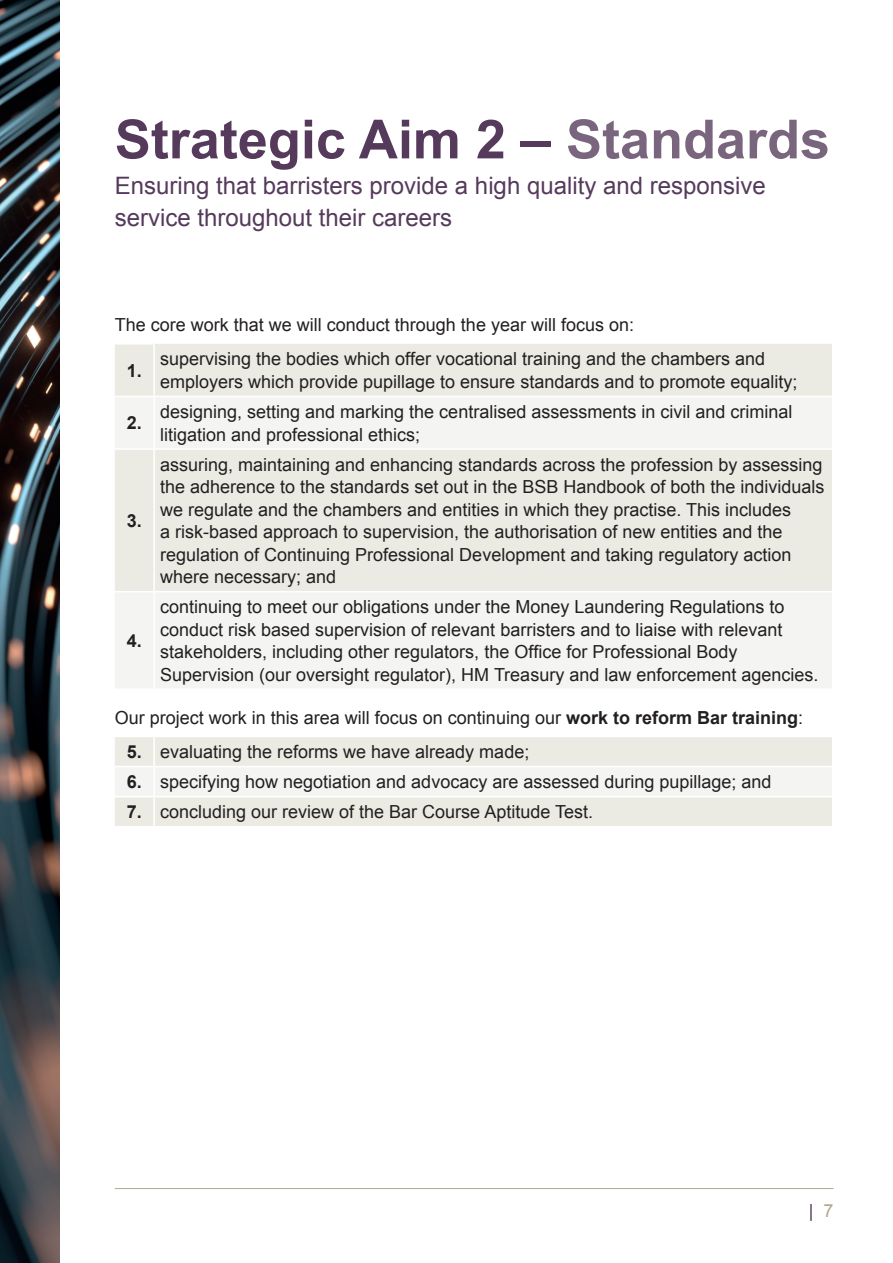
<style>
.page{position:relative;width:893px;height:1263px;background:#fff}
.page>*{position:absolute;margin:0;border:0;box-sizing:border-box;transform-origin:0 0}
.t1{font:700 54px "Arial";color:#553a5c}
.t2{font:24px/31.5px "Arial";color:#553a5c}
.t3{font:18px/22.5px "Arial";color:#231f20}
.t4{font:700 18px "Arial";color:#231f20}
.t5{font:18px "Arial";color:#553a5c}
.s1{color:#7a657e}
.s2{font-weight:700}
.s3{color:#aca894}
</style>
<div class="page">
<hr style="left:115px;top:1188px;width:718px;height:1px;background:#aca894">
<img style="left:0;top:0;width:60px;height:1263px">
<div style="left:115px;top:344px;width:717px;height:482px;background:#ebebe4"></div>
<svg style="left:115px;top:397px;width:717px;height:399px"></svg>
<hr style="left:115px;top:343px;width:40px;height:2px;background:#fff">
<hr style="left:153px;top:345px;width:2px;height:51px;background:#fff">
<hr style="left:115px;top:396px;width:39px;height:1px;background:#fff">
<hr style="left:154px;top:396px;width:678px;height:1px;background:#fff">
<hr style="left:153px;top:397px;width:2px;height:51px;background:#fff">
<hr style="left:115px;top:448px;width:39px;height:2px;background:#fff">
<hr style="left:154px;top:448px;width:678px;height:2px;background:#fff">
<hr style="left:153px;top:450px;width:2px;height:141px;background:#fff">
<hr style="left:115px;top:591px;width:39px;height:1px;background:#fff">
<hr style="left:154px;top:591px;width:678px;height:1px;background:#fff">
<hr style="left:153px;top:592px;width:2px;height:96px;background:#fff">
<hr style="left:115px;top:688px;width:39px;height:2px;background:#fff">
<hr style="left:154px;top:688px;width:679px;height:2px;background:#fff">
<hr style="left:831px;top:690px;width:2px;height:46px;background:#fff">
<hr style="left:115px;top:736px;width:39px;height:1px;background:#fff">
<hr style="left:154px;top:736px;width:679px;height:1px;background:#fff">
<hr style="left:153px;top:737px;width:2px;height:29px;background:#fff">
<hr style="left:115px;top:766px;width:39px;height:1px;background:#fff">
<hr style="left:154px;top:766px;width:678px;height:1px;background:#fff">
<hr style="left:153px;top:767px;width:2px;height:29px;background:#fff">
<hr style="left:115px;top:796px;width:39px;height:1px;background:#fff">
<hr style="left:154px;top:796px;width:678px;height:1px;background:#fff">
<hr style="left:153px;top:797px;width:2px;height:29px;background:#fff">
<h1 class="t1" style="left:115px;top:104px;width:717px">Strategic Aim 2 – <span class="s1">Standards</span></h1>
<h2 class="t2" style="left:115px;top:170px;width:652px">Ensuring that barristers provide a high quality and responsive service throughout their careers</h2>
<p class="t3" style="left:115px;top:314px;width:521px">The core work that we will conduct through the year will focus on:</p>
<p class="t4" style="left:127px;top:358px;width:17px">1.</p>
<p class="t3" style="left:160px;top:348px;width:639px">supervising the bodies which offer vocational training and the chambers and employers which provide pupillage to ensure standards and to promote equality;</p>
<p class="t4" style="left:127px;top:411px;width:17px">2.</p>
<p class="t3" style="left:160px;top:401px;width:634px">designing, setting and marking the centralised assessments in civil and criminal litigation and professional ethics;</p>
<p class="t4" style="left:127px;top:509px;width:17px">3.</p>
<p class="t3" style="left:160px;top:453px;width:666px">assuring, maintaining and enhancing standards across the profession by assessing the adherence to the standards set out in the BSB Handbook of both the individuals we regulate and the chambers and entities in which they practise. This includes<br>a risk-based approach to supervision, the authorisation of new entities and the regulation of Continuing Professional Development and taking regulatory action where necessary; and</p>
<p class="t3" style="left:160px;top:596px;width:660px">continuing to meet our obligations under the Money Laundering Regulations to conduct risk based supervision of relevant barristers and to liaise with relevant stakeholders, including other regulators, the Office for Professional Body Supervision (our oversight regulator), HM Treasury and law enforcement agencies.</p>
<p class="t3" style="left:115px;top:706px;width:690px">Our project work in this area will focus on continuing our <span class="s2">work to reform Bar training</span>:</p>
<p class="t3" style="left:127px;top:741px;width:404px"><span class="s2">5.</span> evaluating the reforms we have already made;</p>
<p class="t3" style="left:127px;top:771px;width:646px"><span class="s2">6.</span> specifying how negotiation and advocacy are assessed during pupillage; and</p>
<p class="t3" style="left:127px;top:801px;width:468px"><span class="s2">7.</span> concluding our review of the Bar Course Aptitude Test.</p>
<p class="t4" style="left:127px;top:629px;width:17px">4.</p>
<p class="t5" style="left:809px;top:1198px;width:26px">| <span class="s3">7</span></p>
</div>
